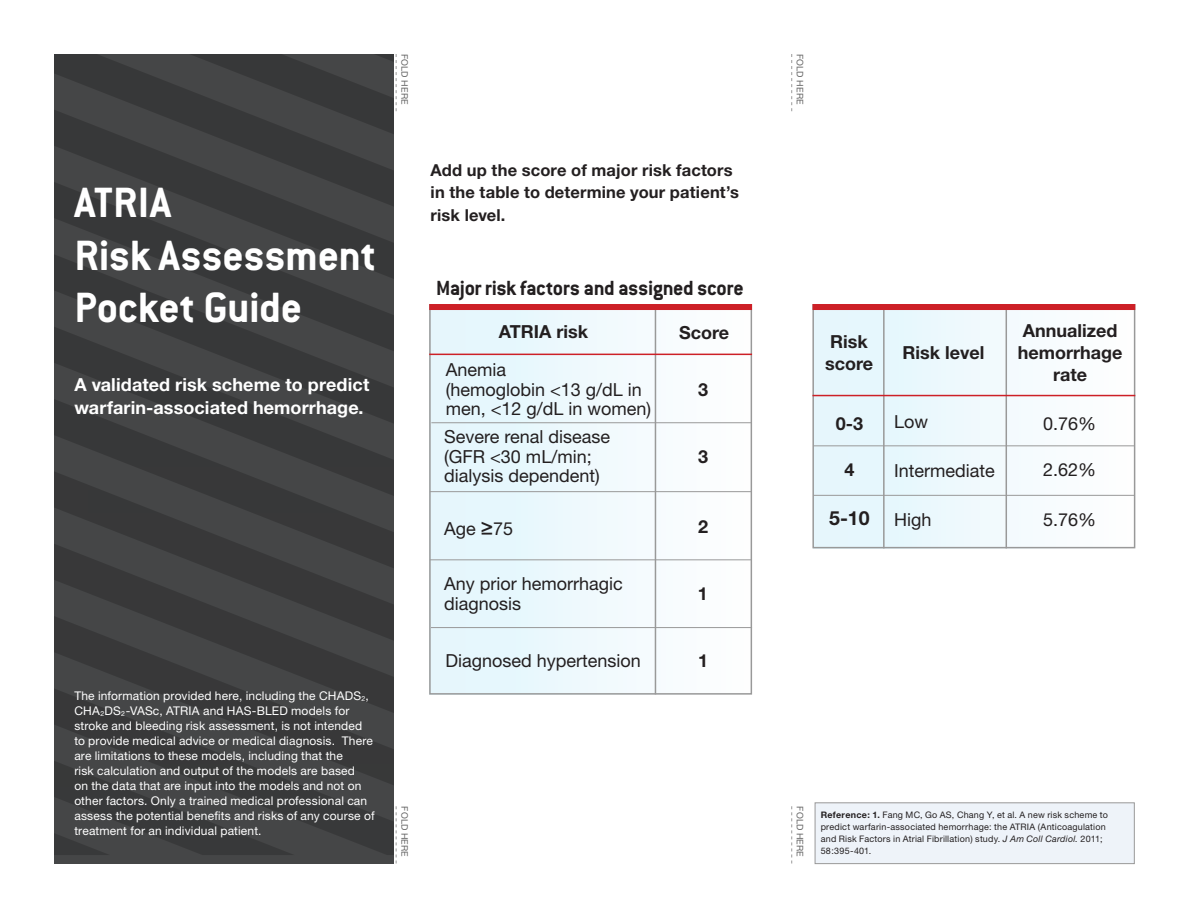
<style>
.page{position:relative;width:1188px;height:918px;background:#fff}
.page>*{position:absolute;margin:0;border:0;box-sizing:border-box;transform-origin:0 0}
.t1{font:700 46.5px/52.5px "Conduit ITC";letter-spacing:-.005em;color:#fff}
.t2{font:700 22.5px "Conduit ITC";letter-spacing:-.02em;color:#231f20}
.t3{font:700 19.5px "Helvetica Neue";color:#231f20}
.t4{font:18px/19.5px "Helvetica Neue";color:#231f20}
.t5{font:700 18px/21.6px "Helvetica Neue";color:#231f20}
.t6{font:700 18px/22.5px "Helvetica Neue";letter-spacing:.005em;color:#fff}
.t7{font:700 16.5px/22.5px "Helvetica Neue";letter-spacing:.01em;color:#231f20}
.t8{font:12px/15px "Helvetica Neue";letter-spacing:.015em;color:#fff}
.t9{font:9px/12px "Helvetica Neue";letter-spacing:.02em;color:#231f20}
.t10{font:9px "Helvetica Neue";letter-spacing:.02em;color:#646464}
.s1{font-weight:700}
.s2{font-style:italic}
</style>
<div class="page">
<div style="left:54px;top:54px;width:340px;height:801px;background:#3e3f40"></div>
<div style="left:430px;top:305px;width:321px;height:390px;background:linear-gradient(to right,#e2f5fc,#fdfcfd)"></div>
<div style="left:429px;top:304px;width:323px;height:391px;border:2px solid #999"></div>
<div style="left:815px;top:802px;width:320px;height:62px;background:#eef3f9;border:1px solid #999"></div>
<hr style="left:431px;top:422px;width:320px;height:1px;background:#999">
<hr style="left:430px;top:491px;width:321px;height:1px;background:#999">
<hr style="left:430px;top:559px;width:321px;height:1px;background:#999">
<hr style="left:431px;top:627px;width:321px;height:1px;background:#999">
<hr style="left:655px;top:305px;width:1px;height:389px;background:#999">
<hr style="left:429px;top:354px;width:323px;height:1px;background:#cd2027">
<div style="left:429px;top:304px;width:323px;height:6px;background:#cd2027"></div>
<div style="left:813px;top:305px;width:322px;height:243px;background:linear-gradient(to right,#e2f5fc,#fdfdfe)"></div>
<div style="left:812px;top:304px;width:323px;height:244px;border:2px solid #999"></div>
<hr style="left:813px;top:445px;width:321px;height:1px;background:#999">
<hr style="left:813px;top:495px;width:321px;height:1px;background:#999">
<hr style="left:883px;top:306px;width:2px;height:242px;background:#999">
<hr style="left:1006px;top:306px;width:1px;height:242px;background:#999">
<hr style="left:813px;top:395px;width:322px;height:1px;background:#cd2027">
<div style="left:813px;top:304px;width:322px;height:6px;background:#cd2027"></div>
<svg style="left:791px;top:54px;width:1px;height:57px"></svg>
<svg style="left:791px;top:806px;width:1px;height:58px"></svg>
<svg style="left:396px;top:54px;width:1px;height:57px"></svg>
<svg style="left:396px;top:806px;width:1px;height:58px"></svg>
<p class="t1" style="left:74px;top:175px;width:303px">ATRIA<br>Risk Assessment<br>Pocket Guide</p>
<p class="t6" style="left:74px;top:373px;width:297px">A validated risk scheme to predict warfarin-associated hemorrhage.</p>
<p class="t8" style="left:74px;top:688px;width:302px">The information provided here, including the CHADS<sub>2</sub>, CHA<sub>2</sub>DS<sub>2</sub>-VASc, ATRIA and HAS-BLED models for stroke and bleeding risk assessment, is not intended to provide medical advice or medical diagnosis. There are limitations to these models, including that the<br>risk calculation and output of the models are based<br>on the data that are input into the models and not on other factors. Only a trained medical professional can assess the potential benefits and risks of any course of treatment for an individual patient.</p>
<p class="t10" style="left:410px;top:54px;width:52px;rotate:90deg">FOLD HERE</p>
<p class="t7" style="left:431px;top:158px;width:310px">Add up the score of major risk factors in the table to determine your patient’s risk level.</p>
<p class="t2" style="left:436px;top:275px;width:309px">Major risk factors and assigned score</p>
<p class="t5" style="left:499px;top:320px;width:91px">ATRIA risk</p>
<p class="t4" style="left:446px;top:360px;width:62px">Anemia</p>
<p class="t4" style="left:446px;top:379px;width:207px">(hemoglobin &lt;13 g/dL in men, &lt;12 g/dL in women)</p>
<p class="t4" style="left:444px;top:427px;width:168px">Severe renal disease (GFR &lt;30 mL/min; dialysis dependent)</p>
<p class="t4" style="left:444px;top:518px;width:71px">Age ≥75</p>
<p class="t4" style="left:444px;top:574px;width:180px">Any prior hemorrhagic diagnosis</p>
<p class="t4" style="left:446px;top:651px;width:197px">Diagnosed hypertension</p>
<p class="t5" style="left:679px;top:321px;width:52px">Score</p>
<p class="t5" style="left:698px;top:378px;width:12px">3</p>
<p class="t5" style="left:698px;top:445px;width:12px">3</p>
<p class="t5" style="left:698px;top:515px;width:12px">2</p>
<p class="t5" style="left:698px;top:583px;width:12px">1</p>
<p class="t5" style="left:698px;top:650px;width:12px">1</p>
<p class="t10" style="left:410px;top:806px;width:52px;rotate:90deg">FOLD HERE</p>
<p class="t10" style="left:806px;top:54px;width:52px;rotate:90deg">FOLD HERE</p>
<p class="t5" style="left:825px;top:330px;width:50px">Risk score</p>
<p class="t5" style="left:836px;top:412px;width:29px">0-3</p>
<p class="t5" style="left:844px;top:458px;width:12px">4</p>
<p class="t3" style="left:829px;top:506px;width:42px">5-10</p>
<p class="t5" style="left:903px;top:342px;width:83px">Risk level</p>
<p class="t4" style="left:894px;top:411px;width:35px">Low</p>
<p class="t4" style="left:894px;top:461px;width:102px">Intermediate</p>
<p class="t4" style="left:894px;top:510px;width:39px">High</p>
<p class="t5" style="left:1023px;top:320px;width:96px">Annualized</p>
<p class="t5" style="left:1018px;top:341px;width:106px">hemorrhage</p>
<p class="t5" style="left:1053px;top:363px;width:36px">rate</p>
<p class="t4" style="left:1043px;top:414px;width:55px">0.76%</p>
<p class="t4" style="left:1043px;top:459px;width:55px">2.62%</p>
<p class="t4" style="left:1043px;top:510px;width:55px">5.76%</p>
<p class="t10" style="left:806px;top:806px;width:52px;rotate:90deg">FOLD HERE</p>
<p class="t9" style="left:821px;top:809px;width:289px"><span class="s1">Reference: 1.</span> Fang MC, Go AS, Chang Y, et al. A new risk scheme to predict warfarin-associated hemorrhage: the ATRIA (Anticoagulation and Risk Factors in Atrial Fibrillation) study. <span class="s2">J Am Coll Cardiol.</span> 2011; 58:395-401.</p>
</div>
